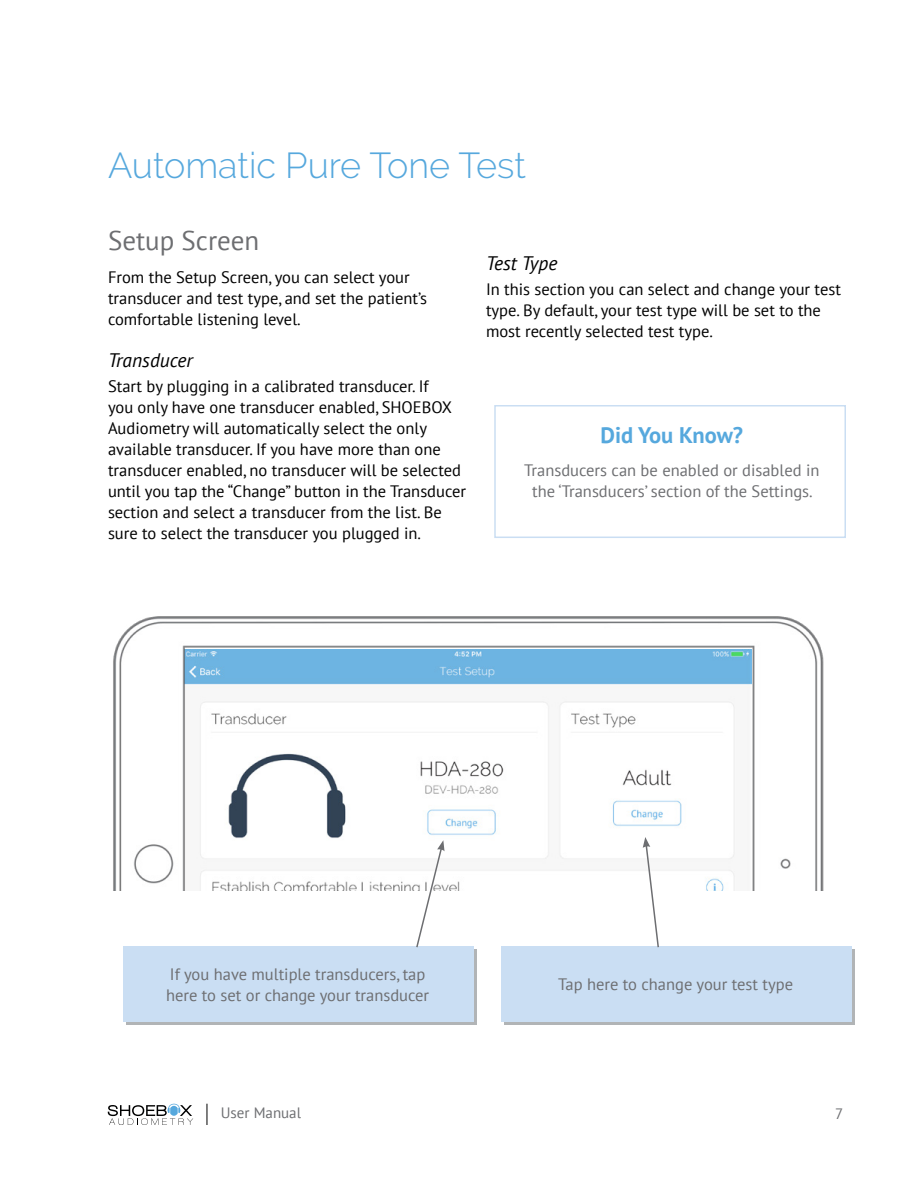
<style>
.page{position:relative;width:918px;height:1188px;background:#fff}
.page>*{position:absolute;margin:0;border:0;box-sizing:border-box;transform-origin:0 0}
.t1{font:300 36px "Raleway";color:#56a8dd}
.t2{font:27px "PT Sans";color:#6d6e71}
.t3{font:700 22.5px "PT Sans";color:#56a8dd}
.t4{font:italic 19.5px "PT Sans";color:#000}
.t5{font:16.5px/21px "PT Sans";color:#000}
.t6{font:16.5px/21px "PT Sans";color:#6d6e71;text-align:center}
.t7{font:15px "PT Sans";color:#6d6e71}
</style>
<div class="page">
<svg style="left:108px;top:1104px;width:85px;height:21px"></svg>
<svg style="left:207px;top:1104px;width:1px;height:21px"></svg>
<img style="left:113px;top:616px;width:711px;height:275px">
<div style="left:494px;top:405px;width:352px;height:133px;border:2px solid #cadef3"></div>
<div style="left:127px;top:949px;width:350px;height:76px;background:#b1b4b6"></div>
<div style="left:505px;top:949px;width:350px;height:76px;background:#b1b4b6"></div>
<div style="left:124px;top:946px;width:350px;height:76px;background:#cadef3"></div>
<div style="left:502px;top:946px;width:350px;height:76px;background:#cadef3"></div>
<svg style="left:415px;top:840px;width:30px;height:108px"></svg>
<svg style="left:643px;top:837px;width:17px;height:111px"></svg>
<h1 class="t1" style="left:108px;top:144px;width:419px">Automatic Pure Tone Test</h1>
<h2 class="t2" style="left:108px;top:223px;width:153px">Setup Screen</h2>
<p class="t5" style="left:108px;top:266px;width:321px">From the Setup Screen, you can select your transducer and test type, and set the patient’s comfortable listening level.</p>
<p class="t4" style="left:108px;top:347px;width:86px">Transducer</p>
<p class="t5" style="left:108px;top:376px;width:360px">Start by plugging in a calibrated transducer. If<br>you only have one transducer enabled, SHOEBOX Audiometry will automatically select the only available transducer. If you have more than one transducer enabled, no transducer will be selected until you tap the “Change” button in the Transducer section and select a transducer from the list. Be sure to select the transducer you plugged in.</p>
<p class="t4" style="left:486px;top:250px;width:73px">Test Type</p>
<p class="t5" style="left:486px;top:278px;width:356px">In this section you can select and change your test type. By default, your test type will be set to the most recently selected test type.</p>
<h3 class="t3" style="left:601px;top:421px;width:144px">Did You Know?</h3>
<p class="t6" style="left:524px;top:460px;width:297px">Transducers can be enabled or disabled in the ‘Transducers’ section of the Settings.</p>
<p class="t6" style="left:166px;top:964px;width:265px;text-align:left">If you have multiple transducers, tap here to set or change your transducer</p>
<p class="t6" style="left:558px;top:973px;width:237px">Tap here to change your test type</p>
<p class="t7" style="left:221px;top:1103px;width:82px">User Manual</p>
<p class="t7" style="left:835px;top:1104px;width:10px">7</p>
</div>
